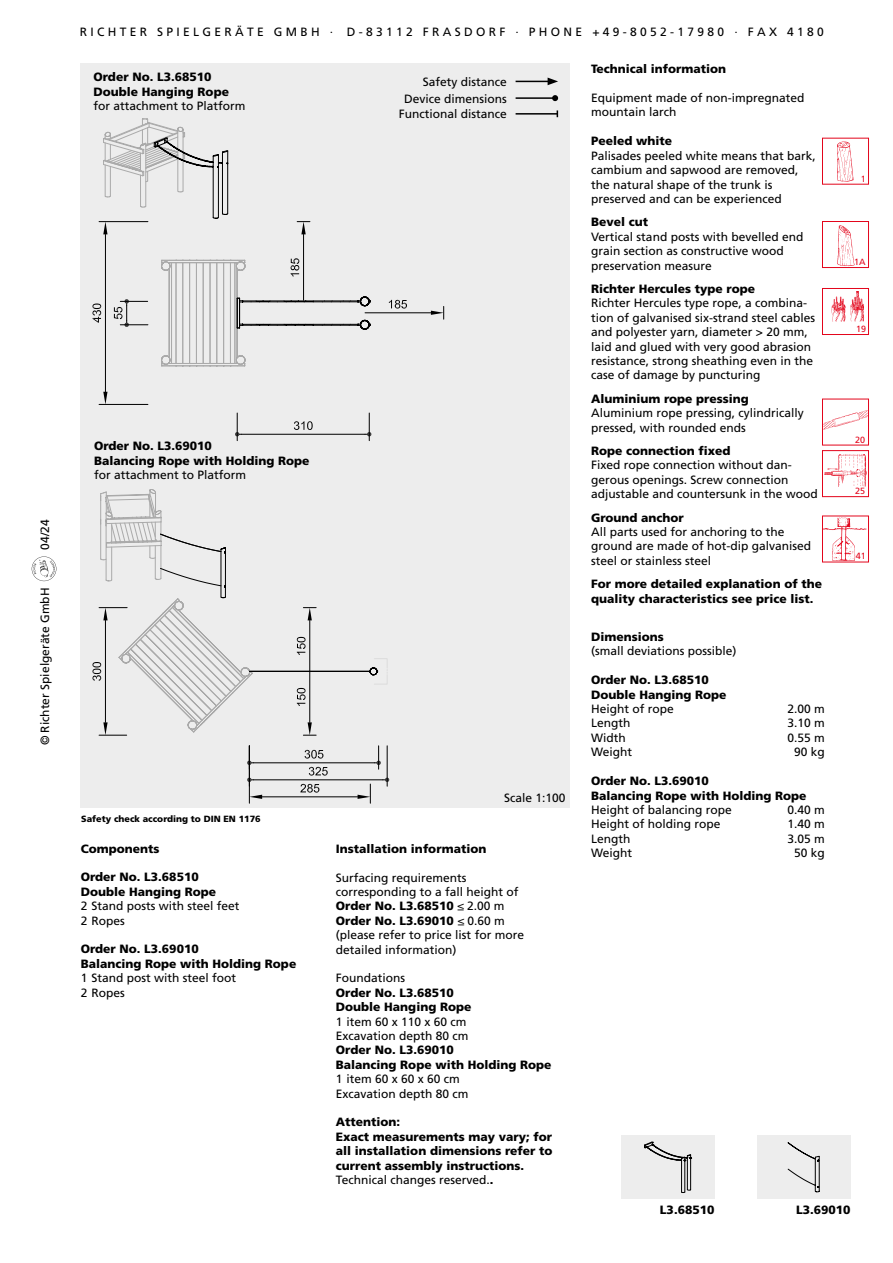
<style>
.page{position:relative;width:893px;height:1263px;background:#fff}
.page>*{position:absolute;margin:0;border:0;box-sizing:border-box;transform-origin:0 0}
.t1{font:12px/14.4px "Frutiger LT Std";color:#000}
.t2{font:900 12px/14.4px "Frutiger LT Std";color:#000}
.t3{font:900 9px "Frutiger LT Std";color:#000}
.t4{font:9px "Frutiger LT Std";color:#e3051b}
.s1{font-weight:900}
.s2{font-weight:400}
</style>
<div class="page">
<div style="left:822px;top:138px;width:47px;height:47px;border:1px solid #e3051b"></div>
<img style="left:837px;top:141px;width:17px;height:41px">
<img style="left:837px;top:225px;width:18px;height:41px">
<div style="left:822px;top:221px;width:47px;height:47px;border:1px solid #e3051b"></div>
<img style="left:831px;top:292px;width:33px;height:30px">
<div style="left:822px;top:288px;width:47px;height:47px;border:1px solid #e3051b"></div>
<div style="left:822px;top:399px;width:47px;height:46px;border:1px solid #e3051b"></div>
<img style="left:823px;top:402px;width:45px;height:36px">
<div style="left:822px;top:450px;width:47px;height:47px;border:1px solid #e3051b"></div>
<img style="left:823px;top:455px;width:44px;height:32px">
<div style="left:822px;top:516px;width:47px;height:46px;border:1px solid #e3051b"></div>
<img style="left:824px;top:516px;width:43px;height:46px">
<svg style="left:32px;top:556px;width:24px;height:25px"></svg>
<div style="left:81px;top:64px;width:489px;height:744px;background:#ededed"></div>
<div style="left:757px;top:1135px;width:93px;height:64px;background:#ededed"></div>
<svg style="left:787px;top:1142px;width:33px;height:50px"></svg>
<div style="left:621px;top:1135px;width:93px;height:64px;background:#ededed"></div>
<svg style="left:644px;top:1142px;width:48px;height:51px"></svg>
<hr style="left:213px;top:156px;width:1px;height:61px;background:#000">
<hr style="left:218px;top:167px;width:1px;height:50px;background:#000">
<svg style="left:213px;top:213px;width:15px;height:6px"></svg>
<hr style="left:222px;top:152px;width:1px;height:61px;background:#000">
<hr style="left:227px;top:164px;width:1px;height:50px;background:#000">
<svg style="left:103px;top:119px;width:126px;height:88px"></svg>
<hr style="left:516px;top:81px;width:34px;height:1px;background:#000">
<svg style="left:548px;top:78px;width:10px;height:7px"></svg>
<hr style="left:516px;top:97px;width:39px;height:2px;background:#000">
<svg style="left:552px;top:95px;width:6px;height:6px"></svg>
<hr style="left:516px;top:113px;width:41px;height:2px;background:#000">
<hr style="left:303px;top:234px;width:1px;height:66px;background:#000">
<svg style="left:297px;top:221px;width:13px;height:13px"></svg>
<svg style="left:114px;top:246px;width:257px;height:121px"></svg>
<hr style="left:99px;top:404px;width:49px;height:1px;background:#000">
<hr style="left:99px;top:221px;width:49px;height:1px;background:#000">
<hr style="left:105px;top:234px;width:1px;height:158px;background:#000">
<svg style="left:103px;top:392px;width:5px;height:12px"></svg>
<svg style="left:103px;top:222px;width:5px;height:12px"></svg>
<svg style="left:92px;top:303px;width:9px;height:20px"></svg>
<hr style="left:365px;top:312px;width:66px;height:1px;background:#000">
<svg style="left:431px;top:306px;width:13px;height:13px"></svg>
<svg style="left:389px;top:300px;width:18px;height:9px"></svg>
<hr style="left:241px;top:434px;width:124px;height:1px;background:#000">
<svg style="left:235px;top:413px;width:6px;height:28px"></svg>
<svg style="left:365px;top:413px;width:6px;height:28px"></svg>
<svg style="left:294px;top:421px;width:19px;height:9px"></svg>
<hr style="left:249px;top:671px;width:121px;height:1px;background:#000">
<hr style="left:254px;top:762px;width:120px;height:1px;background:#000">
<svg style="left:247px;top:746px;width:7px;height:23px"></svg>
<svg style="left:374px;top:746px;width:7px;height:23px"></svg>
<svg style="left:305px;top:750px;width:18px;height:8px"></svg>
<svg style="left:92px;top:489px;width:183px;height:247px"></svg>
<hr style="left:309px;top:620px;width:1px;height:51px;background:#000">
<svg style="left:303px;top:607px;width:13px;height:13px"></svg>
<svg style="left:297px;top:637px;width:9px;height:18px"></svg>
<hr style="left:309px;top:671px;width:1px;height:51px;background:#000">
<svg style="left:303px;top:722px;width:13px;height:14px"></svg>
<svg style="left:297px;top:688px;width:9px;height:18px"></svg>
<hr style="left:387px;top:746px;width:1px;height:40px;background:#000">
<hr style="left:254px;top:779px;width:129px;height:1px;background:#000">
<svg style="left:247px;top:778px;width:7px;height:4px"></svg>
<svg style="left:383px;top:778px;width:6px;height:4px"></svg>
<svg style="left:309px;top:767px;width:19px;height:8px"></svg>
<svg style="left:357px;top:658px;width:31px;height:27px"></svg>
<hr style="left:249px;top:746px;width:1px;height:57px;background:#000">
<hr style="left:262px;top:796px;width:96px;height:1px;background:#000">
<svg style="left:249px;top:795px;width:13px;height:4px"></svg>
<svg style="left:358px;top:784px;width:13px;height:19px"></svg>
<svg style="left:300px;top:784px;width:19px;height:9px"></svg>
<p class="t1" style="left:38px;top:550px;width:32px;rotate:-90deg">04/24</p>
<p class="t1" style="left:38px;top:745px;width:159px;rotate:-90deg">© Richter Spielgeräte GmbH</p>
<p class="t1" style="left:80px;top:25px;width:746px">R I C H T E R S P I E L G E R Ä T E G M B H · D - 8 3 1 1 2 F R A S D O R F · P H O N E + 4 9 - 8 0 5 2 - 1 7 9 8 0 · F A X 4 1 8 0</p>
<p class="t2" style="left:94px;top:70px;width:137px">Order No. L3.68510<br>Double Hanging Rope</p>
<p class="t1" style="left:94px;top:99px;width:154px">for attachment to Platform</p>
<p class="t2" style="left:94px;top:439px;width:217px">Order No. L3.69010<br>Balancing Rope with Holding Rope</p>
<p class="t1" style="left:94px;top:468px;width:154px">for attachment to Platform</p>
<p class="t3" style="left:81px;top:813px;width:181px">Safety check according to DIN EN 1176</p>
<p class="t2" style="left:81px;top:841px;width:80px">Components</p>
<p class="t2" style="left:81px;top:870px;width:137px">Order No. L3.68510<br>Double Hanging Rope</p>
<p class="t1" style="left:81px;top:899px;width:160px">2 Stand posts with steel feet<br>2 Ropes</p>
<p class="t2" style="left:81px;top:942px;width:217px">Order No. L3.69010<br>Balancing Rope with Holding Rope</p>
<p class="t1" style="left:81px;top:971px;width:157px">1 Stand post with steel foot<br>2 Ropes</p>
<p class="t1" style="left:399px;top:74px;width:110px;line-height:16.2px;text-align:right">Safety distance<br>Device dimensions<br>Functional distance</p>
<p class="t1" style="left:504px;top:791px;width:63px">Scale 1:100</p>
<p class="t2" style="left:336px;top:841px;width:152px">Installation information</p>
<p class="t1" style="left:336px;top:870px;width:190px">Surfacing requirements corresponding to a fall height of<br><span class="s1">Order No. L3.68510</span> ≤ 2.00 m<br><span class="s1">Order No. L3.69010</span> ≤ 0.60 m (please refer to price list for more detailed information)</p>
<p class="t1" style="left:336px;top:971px;width:71px">Foundations</p>
<p class="t2" style="left:336px;top:985px;width:137px">Order No. L3.68510<br>Double Hanging Rope</p>
<p class="t1" style="left:336px;top:1014px;width:134px">1 item 60 x 110 x 60 cm<br>Excavation depth 80 cm</p>
<p class="t2" style="left:336px;top:1043px;width:217px">Order No. L3.69010<br>Balancing Rope with Holding Rope</p>
<p class="t1" style="left:336px;top:1072px;width:134px">1 item 60 x 60 x 60 cm<br>Excavation depth 80 cm</p>
<p class="t2" style="left:336px;top:1115px;width:218px">Attention:<br>Exact measurements may vary; for all installation dimensions refer to current assembly instructions.<br><span class="s2">Technical changes reserved.</span>.</p>
<p class="t2" style="left:591px;top:61px;width:137px">Technical information</p>
<p class="t1" style="left:591px;top:90px;width:215px">Equipment made of non-impregnated mountain larch</p>
<p class="t2" style="left:591px;top:134px;width:83px">Peeled white</p>
<p class="t1" style="left:591px;top:148px;width:226px">Palisades peeled white means that bark, cambium and sapwood are removed, the natural shape of the trunk is preserved and can be experienced</p>
<p class="t2" style="left:591px;top:215px;width:59px">Bevel cut</p>
<p class="t1" style="left:591px;top:229px;width:214px">Vertical stand posts with bevelled end grain section as constructive wood preservation measure</p>
<p class="t2" style="left:591px;top:282px;width:165px">Richter Hercules type rope</p>
<p class="t1" style="left:591px;top:296px;width:226px">Richter Hercules type rope, a combina&shy;tion of galvanised six-strand steel cables and polyester yarn, diameter &gt; 20 mm, laid and glued with very good abrasion resistance, strong sheathing even in the case of damage by puncturing</p>
<p class="t2" style="left:591px;top:391px;width:159px">Aluminium rope pressing</p>
<p class="t1" style="left:591px;top:406px;width:214px">Aluminium rope pressing, cylindrically pressed, with rounded ends</p>
<p class="t2" style="left:591px;top:444px;width:141px">Rope connection fixed</p>
<p class="t1" style="left:591px;top:458px;width:228px">Fixed rope connection without dan&shy;gerous openings. Screw connection adjustable and countersunk in the wood</p>
<p class="t2" style="left:591px;top:510px;width:94px">Ground anchor</p>
<p class="t1" style="left:591px;top:525px;width:222px">All parts used for anchoring to the ground are made of hot-dip galvanised steel or stainless steel</p>
<p class="t2" style="left:591px;top:577px;width:232px">For more detailed explanation of the quality characteristics see price list.</p>
<p class="t2" style="left:591px;top:630px;width:74px">Dimensions</p>
<p class="t1" style="left:591px;top:644px;width:147px">(small deviations possible)</p>
<p class="t2" style="left:591px;top:673px;width:137px">Order No. L3.68510<br>Double Hanging Rope</p>
<p class="t1" style="left:591px;top:702px;width:84px">Height of rope</p>
<p class="t1" style="left:788px;top:702px;width:39px">2.00 m</p>
<p class="t1" style="left:591px;top:716px;width:41px">Length</p>
<p class="t1" style="left:788px;top:716px;width:39px">3.10 m</p>
<p class="t1" style="left:591px;top:730px;width:36px">Width</p>
<p class="t1" style="left:788px;top:730px;width:39px">0.55 m</p>
<p class="t1" style="left:591px;top:745px;width:42px">Weight</p>
<p class="t1" style="left:794px;top:745px;width:32px">90 kg</p>
<p class="t2" style="left:591px;top:774px;width:217px">Order No. L3.69010<br>Balancing Rope with Holding Rope</p>
<p class="t1" style="left:591px;top:802px;width:142px">Height of balancing rope</p>
<p class="t1" style="left:788px;top:802px;width:39px">0.40 m</p>
<p class="t1" style="left:591px;top:817px;width:131px">Height of holding rope</p>
<p class="t1" style="left:788px;top:817px;width:39px">1.40 m</p>
<p class="t1" style="left:591px;top:831px;width:41px">Length</p>
<p class="t1" style="left:788px;top:831px;width:39px">3.05 m</p>
<p class="t1" style="left:591px;top:846px;width:42px">Weight</p>
<p class="t1" style="left:794px;top:846px;width:32px">50 kg</p>
<p class="t4" style="left:861px;top:173px;width:7px">1</p>
<p class="t4" style="left:854px;top:257px;width:13px">1A</p>
<p class="t4" style="left:856px;top:324px;width:12px">19</p>
<p class="t4" style="left:855px;top:434px;width:12px">20</p>
<p class="t4" style="left:855px;top:486px;width:12px">25</p>
<p class="t4" style="left:856px;top:551px;width:12px">41</p>
<p class="t2" style="left:660px;top:1203px;width:56px">L3.68510</p>
<p class="t2" style="left:796px;top:1203px;width:56px">L3.69010</p>
</div>
